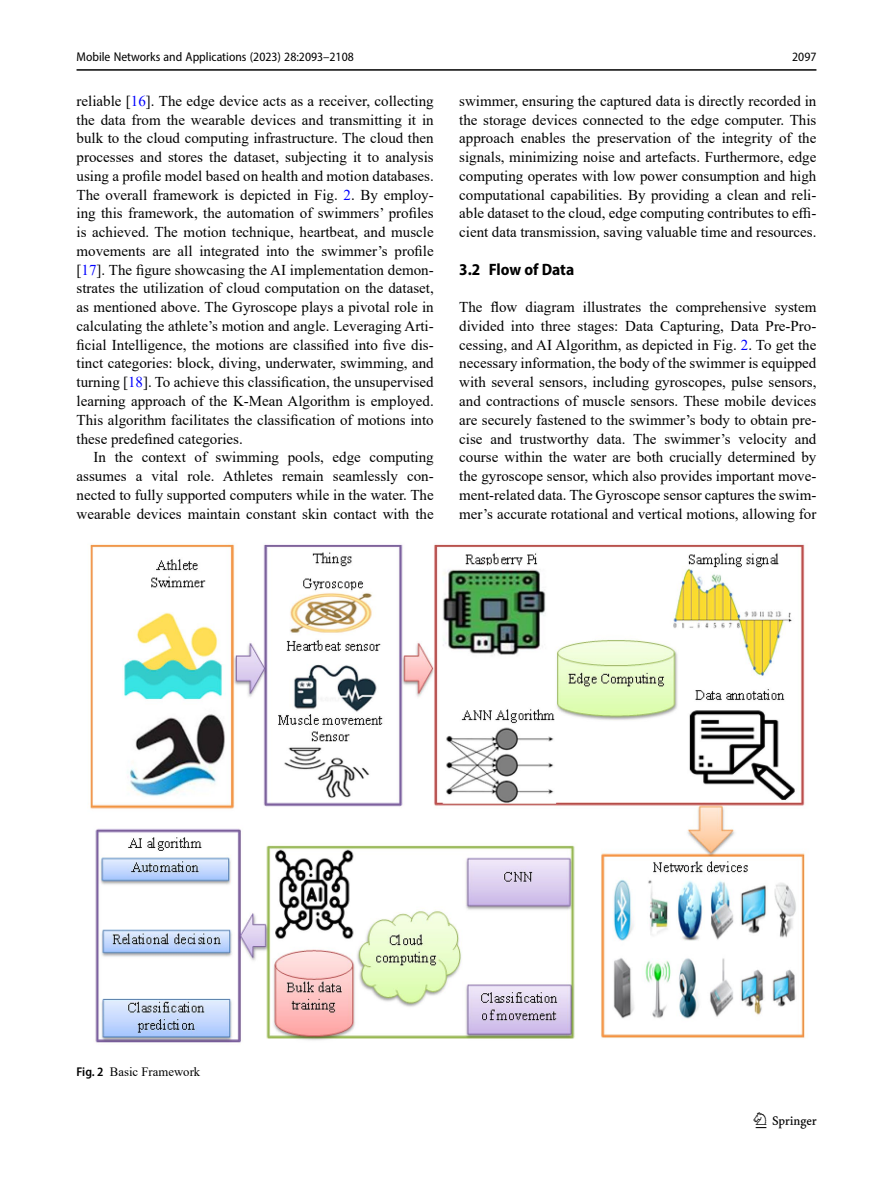
<style>
.page{position:relative;width:893px;height:1187px;background:#fff}
.page>*{position:absolute;margin:0;border:0;box-sizing:border-box;transform-origin:0 0}
.t1{font:22.5px "Springnew";color:#000}
.Head_2{font:700 semi-condensed 16.5px "Myriad Pro";color:#000}
.Body_Text{font:15px/18.8px "Times New Roman";color:#000;text-align:justify}
.Body_Text_Indent{font:15px/18.8px "Times New Roman";color:#000;text-align:justify}
.t2{font:semi-condensed 12.75px "Myriad Pro";color:#000}
.Figure_Caption{font:12.75px "Times New Roman";color:#000}
.s1{color:#00f}
.s2{font-family:"Myriad Pro";font-weight:600;font-stretch:semi-condensed}
</style>
<div class="page">
<hr style="left:77px;top:69px;width:739px;height:2px;background:#000">
<img style="left:90px;top:544px;width:715px;height:499px">
<p class="t2" style="left:77px;top:49px;width:279px">Mobile Networks and Applications (2023) 28:2093–2108</p>
<p class="Body_Text" style="left:77px;top:91px;width:359px">reliable [<span class="s1">16</span>]. The edge device acts as a receiver, collecting the data from the wearable devices and transmitting it in bulk to the cloud computing infrastructure. The cloud then processes and stores the dataset, subjecting it to analysis using a profile model based on health and motion databases.<br>The overall framework is depicted in Fig. <span class="s1">2</span>. By employ&shy;ing this framework, the automation of swimmers’ profiles is achieved. The motion technique, heartbeat, and muscle movements are all integrated into the swimmer’s profile [<span class="s1">17</span>]. The figure showcasing the AI implementation demon&shy;strates the utilization of cloud computation on the dataset, as mentioned above. The Gyroscope plays a pivotal role in calculating the athlete’s motion and angle. Leveraging Arti&shy;ficial Intelligence, the motions are classified into five dis&shy;tinct categories: block, diving, underwater, swimming, and turning [<span class="s1">18</span>]. To achieve this classification, the unsupervised learning approach of the K-Mean Algorithm is employed.<br>This algorithm facilitates the classification of motions into these predefined categories.</p>
<p class="Body_Text_Indent" style="left:77px;top:447px;width:359px;text-indent:17px">In the context of swimming pools, edge computing assumes a vital role. Athletes remain seamlessly con&shy;nected to fully supported computers while in the water. The wearable devices maintain constant skin contact with the</p>
<p class="t2" style="left:792px;top:49px;width:26px">2097</p>
<p class="Body_Text_Indent" style="left:459px;top:91px;width:359px">swimmer, ensuring the captured data is directly recorded in the storage devices connected to the edge computer. This approach enables the preservation of the integrity of the signals, minimizing noise and artefacts. Furthermore, edge computing operates with low power consumption and high computational capabilities. By providing a clean and reli&shy;able dataset to the cloud, edge computing contributes to effi&shy;cient data transmission, saving valuable time and resources.</p>
<p class="Head_2" style="left:459px;top:258px;width:116px">3.2 Flow of Data</p>
<p class="Body_Text" style="left:459px;top:297px;width:359px">The flow diagram illustrates the comprehensive system divided into three stages: Data Capturing, Data Pre-Pro&shy;cessing, and AI Algorithm, as depicted in Fig. <span class="s1">2</span>. To get the necessary information, the body of the swimmer is equipped with several sensors, including gyroscopes, pulse sensors, and contractions of muscle sensors. These mobile devices are securely fastened to the swimmer’s body to obtain pre&shy;cise and trustworthy data. The swimmer’s velocity and course within the water are both crucially determined by the gyroscope sensor, which also provides important move&shy;ment-related data. The Gyroscope sensor captures the swim&shy;mer’s accurate rotational and vertical motions, allowing for</p>
<p class="Figure_Caption" style="left:77px;top:1062px;width:125px"><span class="s2">Fig. 2</span> Basic Framework</p>
<h1 class="t1" style="left:756px;top:1107px;width:63px">1 3</h1>
</div>
